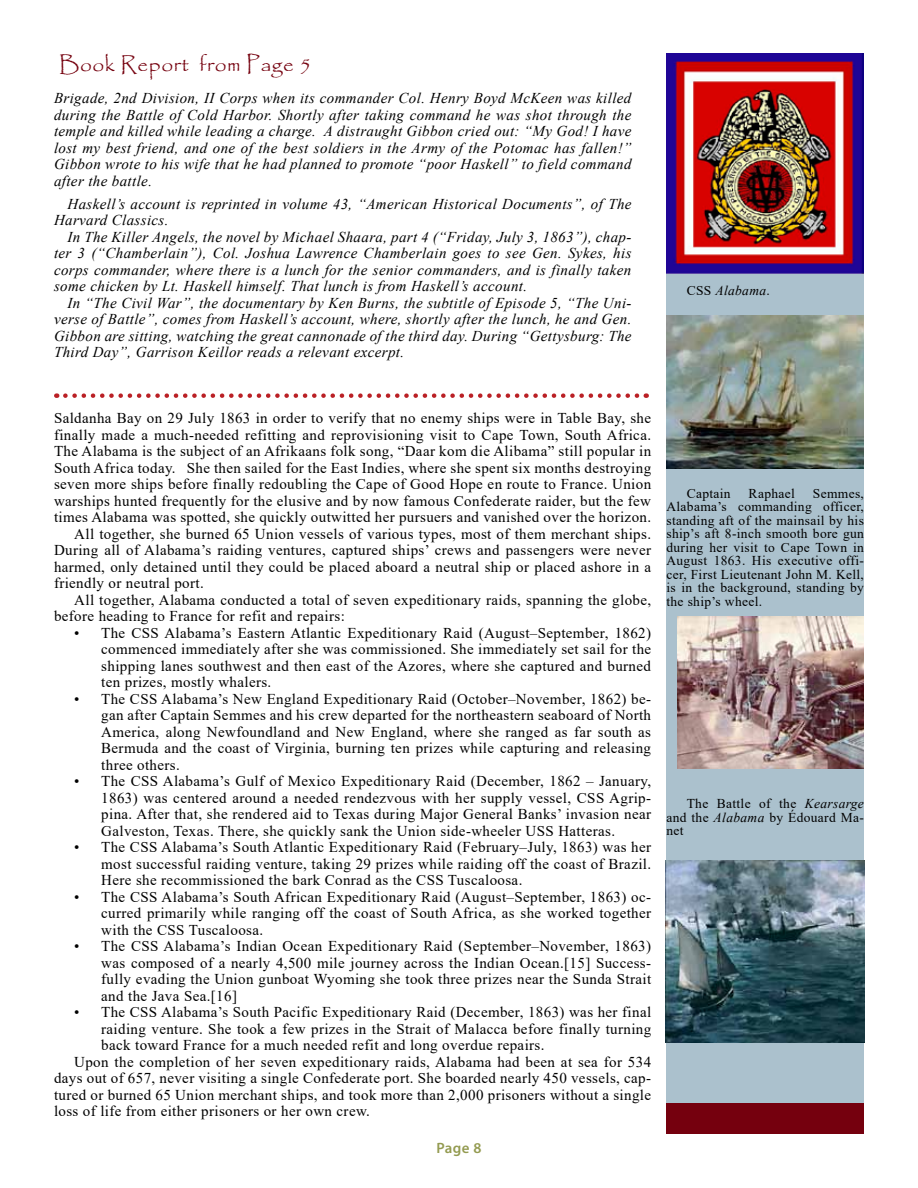
<style>
.page{position:relative;width:918px;height:1188px;background:#fff}
.page>*{position:absolute;margin:0;border:0;box-sizing:border-box;transform-origin:0 0}
.t1{font:21px "Papyrus";letter-spacing:.025em;color:#75000e}
.t2{font:15px/16.5px "Times New Roman";letter-spacing:.025em;color:#000;text-align:justify}
.t3{font:italic 15px/16.5px "Times New Roman";letter-spacing:.025em;color:#000;text-align:justify}
.t4{font:600 15px "Myriad Pro";color:#949b51}
.t5{font:13.5px/13.5px "Times New Roman";letter-spacing:.025em;color:#000;text-align:justify}
.t6{font:italic 13.5px "Times New Roman";letter-spacing:.025em;color:#000}
.s1{font-style:normal}
.s2{font-style:italic}
</style>
<div class="page">
<div style="left:666px;top:54px;width:198px;height:1080px;background:#abc1cd"></div>
<div style="left:666px;top:1103px;width:198px;height:31px;background:#75000e"></div>
<img style="left:666px;top:54px;width:198px;height:219px">
<svg style="left:65px;top:393px;width:582px;height:5px"></svg>
<img style="left:666px;top:860px;width:199px;height:182px">
<img style="left:666px;top:316px;width:198px;height:152px">
<img style="left:677px;top:616px;width:187px;height:153px">
<h1 class="t1" style="left:59px;top:52px;width:254px">Book Report from Page 5</h1>
<p class="t3" style="left:54px;top:90px;width:579px">Brigade, 2nd Division, II Corps when its commander Col. Henry Boyd McKeen was killed during the Battle of Cold Harbor. Shortly after taking command he was shot through the temple and killed while leading a charge. A distraught Gibbon cried out: “My God! I have lost my best friend, and one of the best soldiers in the Army of the Potomac has fallen!” Gibbon wrote to his wife that he had planned to promote “poor Haskell” to field command after the battle.</p>
<p class="t3" style="left:54px;top:195px;width:579px;text-indent:14px">Haskell’s account is reprinted in volume 43, “American Historical Documents”, of The<br>Harvard Classics.</p>
<p class="t3" style="left:54px;top:228px;width:579px;text-indent:14px">In The Killer Angels, the novel by Michael Shaara, part 4 (“Friday, July 3, 1863”), chap&shy;ter 3 (“Chamberlain”), Col. Joshua Lawrence Chamberlain goes to see Gen. Sykes, his corps commander, where there is a lunch for the senior commanders, and is finally taken some chicken by Lt. Haskell himself. That lunch is from Haskell’s account.</p>
<p class="t3" style="left:54px;top:294px;width:579px;text-indent:14px">In “The Civil War”, the documentary by Ken Burns, the subtitle of Episode 5, “The Uni&shy;verse of Battle”, comes from Haskell’s account, where, shortly after the lunch, he and Gen.<br>Gibbon are sitting, watching the great cannonade of the third day. During “Gettysburg: The Third Day”, Garrison Keillor reads a relevant excerpt.</p>
<p class="t6" style="left:687px;top:281px;width:85px"><span class="s1">CSS</span> Alabama<span class="s1">.</span></p>
<p class="t2" style="left:54px;top:410px;width:599px">Saldanha Bay on 29 July 1863 in order to verify that no enemy ships were in Table Bay, she</p>
<p class="t2" style="left:54px;top:426px;width:599px">finally made a much-needed refitting and reprovisioning visit to Cape Town, South Africa.</p>
<p class="t2" style="left:54px;top:443px;width:599px">The Alabama is the subject of an Afrikaans folk song, “Daar kom die Alibama” still popular in</p>
<p class="t2" style="left:54px;top:459px;width:599px">South Africa today. She then sailed for the East Indies, where she spent six months destroying</p>
<p class="t2" style="left:54px;top:476px;width:599px">seven more ships before finally redoubling the Cape of Good Hope en route to France. Union</p>
<p class="t2" style="left:54px;top:492px;width:599px">warships hunted frequently for the elusive and by now famous Confederate raider, but the few</p>
<p class="t2" style="left:54px;top:509px;width:599px">times Alabama was spotted, she quickly outwitted her pursuers and vanished over the horizon.</p>
<p class="t2" style="left:74px;top:525px;width:578px">All together, she burned 65 Union vessels of various types, most of them merchant ships.</p>
<p class="t2" style="left:54px;top:542px;width:599px">During all of Alabama’s raiding ventures, captured ships’ crews and passengers were never</p>
<p class="t2" style="left:54px;top:558px;width:599px">harmed, only detained until they could be placed aboard a neutral ship or placed ashore in a</p>
<p class="t2" style="left:54px;top:575px;width:151px">friendly or neutral port.</p>
<p class="t2" style="left:74px;top:591px;width:578px">All together, Alabama conducted a total of seven expeditionary raids, spanning the globe,</p>
<p class="t2" style="left:54px;top:608px;width:292px">before heading to France for refit and repairs:</p>
<p class="t2" style="left:101px;top:624px;width:551px;text-indent:-27px">• The CSS Alabama’s Eastern Atlantic Expeditionary Raid (August–September, 1862) commenced immediately after she was commissioned. She immediately set sail for the shipping lanes southwest and then east of the Azores, where she captured and burned ten prizes, mostly whalers.</p>
<p class="t2" style="left:101px;top:690px;width:551px;text-indent:-27px">• The CSS Alabama’s New England Expeditionary Raid (October–November, 1862) be&shy;gan after Captain Semmes and his crew departed for the northeastern seaboard of North America, along Newfoundland and New England, where she ranged as far south as Bermuda and the coast of Virginia, burning ten prizes while capturing and releasing three others.</p>
<p class="t2" style="left:101px;top:773px;width:551px;text-indent:-27px">• The CSS Alabama’s Gulf of Mexico Expeditionary Raid (December, 1862 – January, 1863) was centered around a needed rendezvous with her supply vessel, CSS Agrip&shy;pina. After that, she rendered aid to Texas during Major General Banks’ invasion near Galveston, Texas. There, she quickly sank the Union side-wheeler USS Hatteras.</p>
<p class="t2" style="left:101px;top:839px;width:551px;text-indent:-27px">• The CSS Alabama’s South Atlantic Expeditionary Raid (February–July, 1863) was her most successful raiding venture, taking 29 prizes while raiding off the coast of Brazil.<br>Here she recommissioned the bark Conrad as the CSS Tuscaloosa.</p>
<p class="t2" style="left:101px;top:888px;width:551px;text-indent:-27px">• The CSS Alabama’s South African Expeditionary Raid (August–September, 1863) oc&shy;curred primarily while ranging off the coast of South Africa, as she worked together with the CSS Tuscaloosa.</p>
<p class="t2" style="left:101px;top:938px;width:551px;text-indent:-27px">• The CSS Alabama’s Indian Ocean Expeditionary Raid (September–November, 1863) was composed of a nearly 4,500 mile journey across the Indian Ocean.[15] Success&shy;fully evading the Union gunboat Wyoming she took three prizes near the Sunda Strait and the Java Sea.[16]</p>
<p class="t2" style="left:74px;top:1004px;width:578px">• The CSS Alabama’s South Pacific Expeditionary Raid (December, 1863) was her final</p>
<p class="t2" style="left:101px;top:1020px;width:552px">raiding venture. She took a few prizes in the Strait of Malacca before finally turning</p>
<p class="t2" style="left:101px;top:1037px;width:445px">back toward France for a much needed refit and long overdue repairs.</p>
<p class="t2" style="left:74px;top:1053px;width:578px">Upon the completion of her seven expeditionary raids, Alabama had been at sea for 534</p>
<p class="t2" style="left:54px;top:1070px;width:599px">days out of 657, never visiting a single Confederate port. She boarded nearly 450 vessels, cap-</p>
<p class="t2" style="left:54px;top:1086px;width:599px">tured or burned 65 Union merchant ships, and took more than 2,000 prisoners without a single</p>
<p class="t2" style="left:54px;top:1103px;width:318px">loss of life from either prisoners or her own crew.</p>
<p class="t4" style="left:436px;top:1138px;width:47px">Page 8</p>
<p class="t5" style="left:687px;top:486px;width:46px">Captain</p>
<p class="t5" style="left:749px;top:486px;width:48px">Raphael</p>
<p class="t5" style="left:666px;top:486px;width:199px;text-indent:146px">Semmes, Alabama’s commanding officer, standing aft of the mainsail by his ship’s aft 8-inch smooth bore gun during her visit to Cape Town in August 1863. His executive offi&shy;cer, First Lieutenant John M. Kell, is in the background, standing by the ship’s wheel.</p>
<p class="t5" style="left:666px;top:796px;width:199px;text-indent:20px">The Battle of the <span class="s2">Kearsarge </span>and the <span class="s2">Alabama</span> by Édouard Ma&shy;net</p>
</div>
